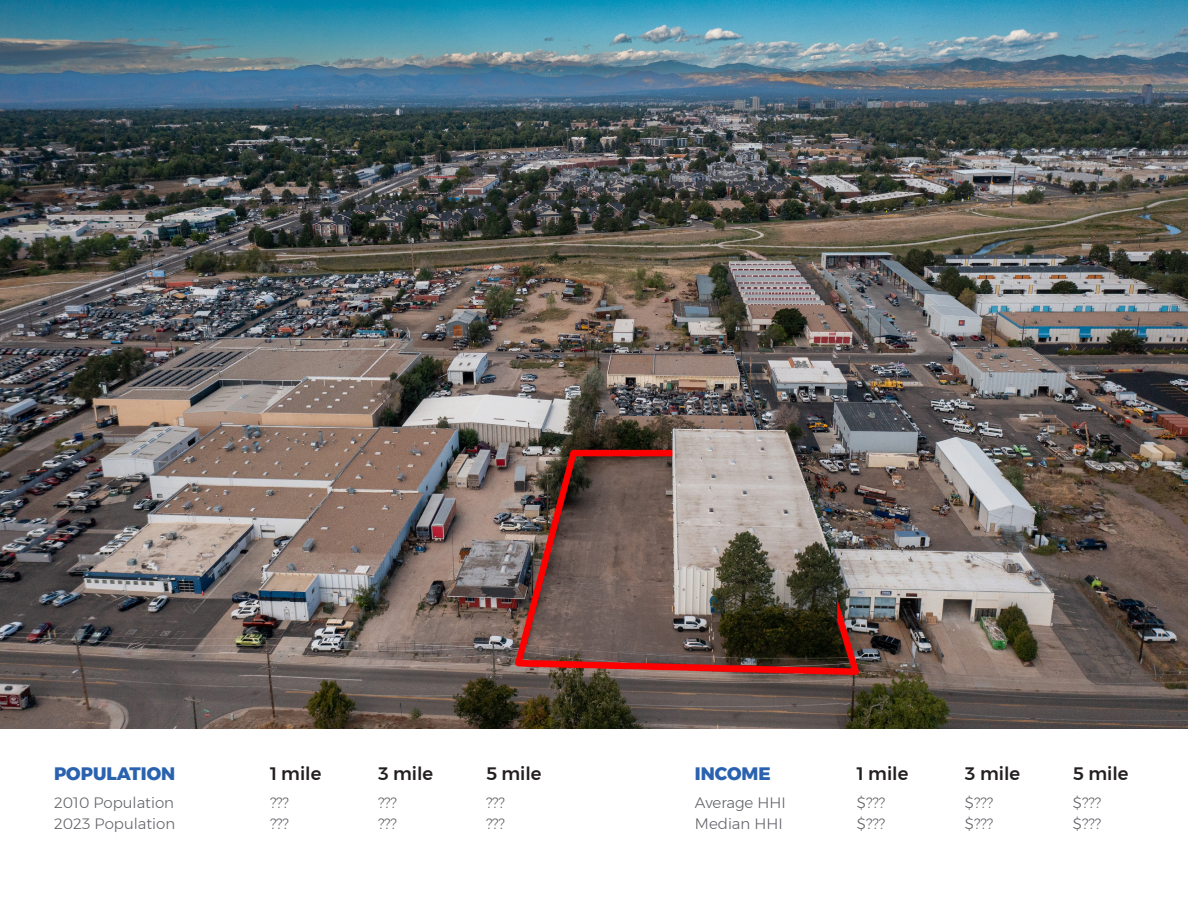
<style>
.page{position:relative;width:1188px;height:918px;background:#fff}
.page>*{position:absolute;margin:0;border:0;box-sizing:border-box;transform-origin:0 0}
.t1{font:500 18px "Montserrat";color:#231f20}
.t2{font:800 18px "Montserrat";color:#2a62af}
.t3{font:300 15px "Montserrat";color:#63656a}
</style>
<div class="page">
<img style="left:0;top:0;width:1188px;height:729px">
<p class="t2" style="left:54px;top:759px;width:123px">POPULATION</p>
<p class="t1" style="left:270px;top:760px;width:53px">1 mile</p>
<p class="t1" style="left:378px;top:760px;width:57px">3 mile</p>
<p class="t1" style="left:486px;top:760px;width:57px">5 mile</p>
<p class="t3" style="left:54px;top:791px;width:122px">2010 Population</p>
<p class="t3" style="left:270px;top:791px;width:20px">???</p>
<p class="t3" style="left:378px;top:791px;width:20px">???</p>
<p class="t3" style="left:486px;top:791px;width:20px">???</p>
<p class="t3" style="left:54px;top:812px;width:123px">2023 Population</p>
<p class="t3" style="left:270px;top:812px;width:20px">???</p>
<p class="t3" style="left:378px;top:812px;width:20px">???</p>
<p class="t3" style="left:486px;top:812px;width:20px">???</p>
<p class="t2" style="left:695px;top:759px;width:77px">INCOME</p>
<p class="t1" style="left:857px;top:760px;width:53px">1 mile</p>
<p class="t1" style="left:965px;top:760px;width:57px">3 mile</p>
<p class="t1" style="left:1073px;top:760px;width:57px">5 mile</p>
<p class="t3" style="left:695px;top:791px;width:92px">Average HHI</p>
<p class="t3" style="left:857px;top:791px;width:29px">$???</p>
<p class="t3" style="left:965px;top:791px;width:29px">$???</p>
<p class="t3" style="left:1073px;top:791px;width:29px">$???</p>
<p class="t3" style="left:695px;top:812px;width:89px">Median HHI</p>
<p class="t3" style="left:857px;top:812px;width:29px">$???</p>
<p class="t3" style="left:965px;top:812px;width:29px">$???</p>
<p class="t3" style="left:1073px;top:812px;width:29px">$???</p>
</div>
